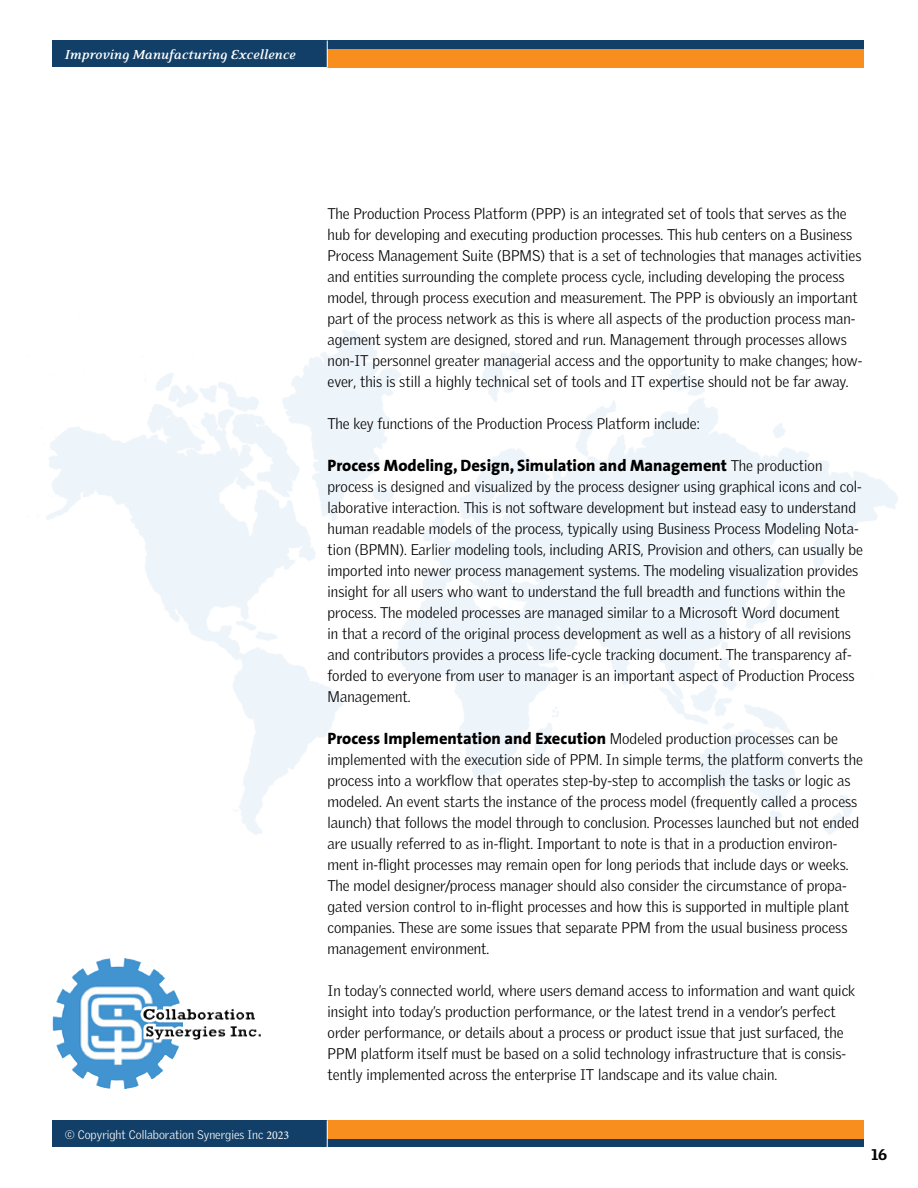
<style>
.page{position:relative;width:918px;height:1188px;background:#fff}
.page>*{position:absolute;margin:0;border:0;box-sizing:border-box;transform-origin:0 0}
.t1{font:800 16.5px "The Sans";color:#000}
.t2{font:300 15px/21px "Griffith Gothic";color:#000}
.t3{font:italic 700 15px "Eidetic Neo";color:#fff}
.t4{font:900 15px "Griffith Gothic";color:#000}
.t5{font:300 12px "Griffith Gothic";color:#fff}
.s1{font-family:"Minion Pro";font-weight:400}
.s2{font-family:"Griffith Gothic";font-weight:300;font-size:15px}
</style>
<div class="page">
<div style="left:53px;top:40px;width:811px;height:28px;background:#113f67"></div>
<div style="left:328px;top:49px;width:536px;height:19px;background:#f78e1e"></div>
<svg style="left:327px;top:40px;width:1px;height:28px"></svg>
<img style="left:71px;top:958px;width:53px;height:34px">
<div style="left:53px;top:1120px;width:811px;height:28px;background:#113f67"></div>
<div style="left:328px;top:1120px;width:536px;height:19px;background:#f78e1e"></div>
<svg style="left:327px;top:1120px;width:1px;height:28px"></svg>
<p class="t3" style="left:65px;top:47px;width:232px">Improving Manufacturing Excellence</p>
<p class="t5" style="left:65px;top:1128px;width:226px">© Copyright Collaboration Synergies Inc <span class="s1">2023</span></p>
<p class="t2" style="left:328px;top:203px;width:536px">The Production Process Platform (PPP) is an integrated set of tools that serves as the hub for developing and executing production processes. This hub centers on a Business Process Management Suite (BPMS) that is a set of technologies that manages activities and entities surrounding the complete process cycle, including developing the process model, through process execution and measurement. The PPP is obviously an important part of the process network as this is where all aspects of the production process man&shy;agement system are designed, stored and run. Management through processes allows non-IT personnel greater managerial access and the opportunity to make changes; how&shy;ever, this is still a highly technical set of tools and IT expertise should not be far away.</p>
<p class="t2" style="left:328px;top:413px;width:374px">The key functions of the Production Process Platform include:</p>
<p class="t1" style="left:328px;top:452px;width:496px">Process Modeling, Design, Simulation and Management <span class="s2">The production</span></p>
<p class="t2" style="left:328px;top:476px;width:537px">process is designed and visualized by the process designer using graphical icons and col&shy;laborative interaction. This is not software development but instead easy to understand human readable models of the process, typically using Business Process Modeling Nota&shy;tion (BPMN). Earlier modeling tools, including ARIS, Provision and others, can usually be imported into newer process management systems. The modeling visualization provides insight for all users who want to understand the full breadth and functions within the process. The modeled processes are managed similar to a Microsoft Word document<br>in that a record of the original process development as well as a history of all revisions and contributors provides a process life-cycle tracking document. The transparency af&shy;forded to everyone from user to manager is an important aspect of Production Process Management.</p>
<p class="t1" style="left:328px;top:725px;width:512px">Process Implementation and Execution <span class="s2">Modeled production processes can be</span></p>
<p class="t2" style="left:328px;top:749px;width:537px">implemented with the execution side of PPM. In simple terms, the platform converts the process into a workflow that operates step-by-step to accomplish the tasks or logic as modeled. An event starts the instance of the process model (frequently called a process launch) that follows the model through to conclusion. Processes launched but not ended are usually referred to as in-flight. Important to note is that in a production environ&shy;ment in-flight processes may remain open for long periods that include days or weeks.<br>The model designer/process manager should also consider the circumstance of propa&shy;gated version control to in-flight processes and how this is supported in multiple plant companies. These are some issues that separate PPM from the usual business process management environment.</p>
<p class="t2" style="left:328px;top:980px;width:529px">In today’s connected world, where users demand access to information and want quick insight into today’s production performance, or the latest trend in a vendor’s perfect order performance, or details about a process or product issue that just surfaced, the PPM platform itself must be based on a solid technology infrastructure that is consis&shy;tently implemented across the enterprise IT landscape and its value chain.</p>
<p class="t4" style="left:872px;top:1145px;width:17px">16</p>
</div>
